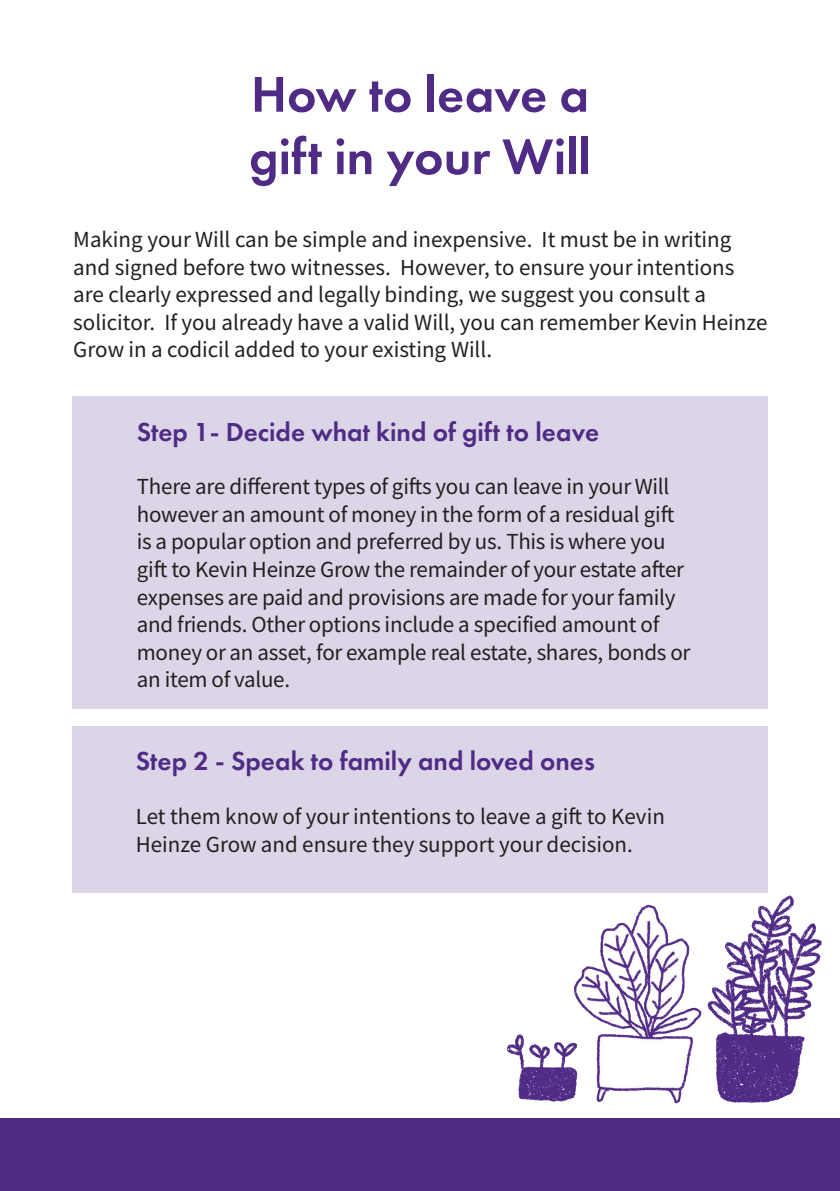
<style>
.page{position:relative;width:840px;height:1191px;background:#fff}
.page>*{position:absolute;margin:0;border:0;box-sizing:border-box;transform-origin:0 0}
.t1{font:600 52px/62.4px "Futura PT";color:#502b86}
.t2{font:600 27px "Futura PT";color:#502b86}
.t3{font:23px/27.6px "Source Sans Variable";letter-spacing:-.01em;color:#231f20}
</style>
<div class="page">
<div style="left:72px;top:726px;width:695px;height:166px;background:#dcd5e7"></div>
<div style="left:72px;top:396px;width:695px;height:312px;background:#dcd5e7"></div>
<div style="left:0;top:1119px;width:839px;height:72px;background:#502b86"></div>
<img style="left:499px;top:706px;width:323px;height:398px">
<h1 class="t1" style="left:249px;top:63px;width:343px">How to leave a gift in your Will</h1>
<p class="t3" style="left:73px;top:226px;width:695px">Making your Will can be simple and inexpensive. It must be in writing and signed before two witnesses. However, to ensure your intentions are clearly expressed and legally binding, we suggest you consult a solicitor. If you already have a valid Will, you can remember Kevin Heinze Grow in a codicil added to your existing Will.</p>
<p class="t2" style="left:137px;top:415px;width:463px">Step 1- Decide what kind of gift to leave</p>
<p class="t3" style="left:137px;top:473px;width:555px">There are different types of gifts you can leave in your Will however an amount of money in the form of a residual gift is a popular option and preferred by us. This is where you gift to Kevin Heinze Grow the remainder of your estate after expenses are paid and provisions are made for your family and friends. Other options include a specified amount of money or an asset, for example real estate, shares, bonds or an item of value.</p>
<p class="t2" style="left:136px;top:744px;width:460px">Step 2 - Speak to family and loved ones</p>
<p class="t3" style="left:136px;top:803px;width:530px">Let them know of your intentions to leave a gift to Kevin<br>Heinze Grow and ensure they support your decision.</p>
</div>
